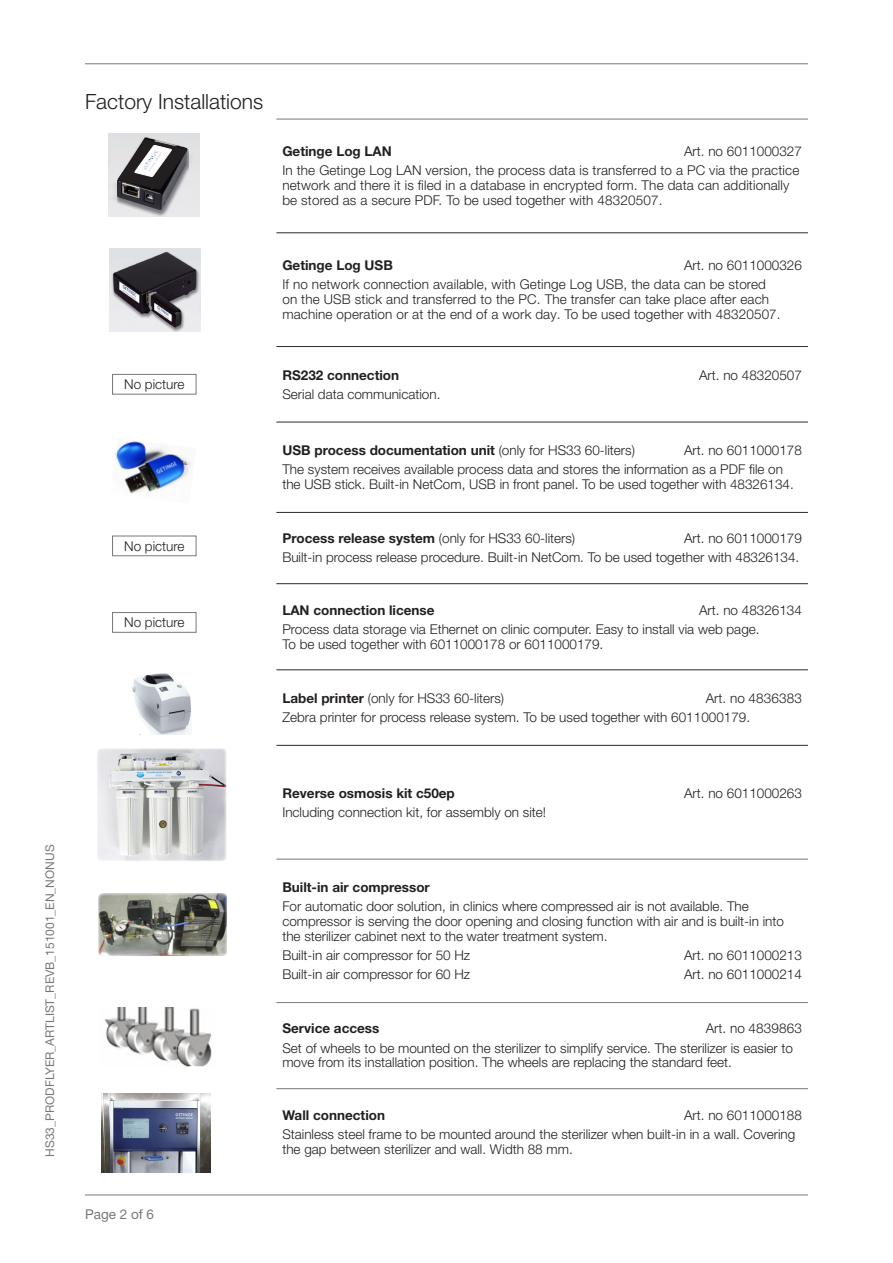
<style>
.page{position:relative;width:893px;height:1263px;background:#fff}
.page>*{position:absolute;margin:0;border:0;box-sizing:border-box;transform-origin:0 0}
.t1{font:300 21px "Helvetica Neue LT Pro";color:#231f20}
.t2{font:300 13.5px/14.9px "Helvetica Neue LT Pro";color:#231f20}
.t3{font:700 13.5px "Helvetica Neue LT Pro";color:#231f20}
.Body_copy{font:13.5px "Helvetica Neue LT Pro";color:#76787b}
.t4{font:12px "Helvetica Neue LT Pro";color:#76787b}
.s1{font-weight:300}
.s2{font-weight:700}
</style>
<div class="page">
<hr style="left:85px;top:63px;width:723px;height:1px;background:#76787b">
<hr style="left:85px;top:1194px;width:723px;height:1px;background:#76787b">
<hr style="left:276px;top:119px;width:532px;height:1px;background:#76787b">
<hr style="left:276px;top:859px;width:532px;height:1px;background:#76787b">
<hr style="left:276px;top:1002px;width:532px;height:1px;background:#76787b">
<hr style="left:276px;top:1088px;width:532px;height:1px;background:#76787b">
<hr style="left:276px;top:233px;width:532px;height:1px;background:#302a28">
<hr style="left:276px;top:346px;width:532px;height:1px;background:#302a28">
<hr style="left:276px;top:422px;width:532px;height:1px;background:#302a28">
<hr style="left:276px;top:512px;width:532px;height:1px;background:#302a28">
<hr style="left:276px;top:583px;width:532px;height:1px;background:#302a28">
<hr style="left:276px;top:669px;width:532px;height:1px;background:#302a28">
<hr style="left:276px;top:745px;width:532px;height:1px;background:#302a28">
<div style="left:112px;top:374px;width:84px;height:20px;border:1px solid #76787b"></div>
<img style="left:115px;top:441px;width:77px;height:53px">
<div style="left:112px;top:536px;width:84px;height:20px;border:1px solid #76787b"></div>
<img style="left:97px;top:748px;width:129px;height:113px">
<img style="left:98px;top:893px;width:129px;height:63px">
<img style="left:104px;top:1008px;width:108px;height:58px">
<img style="left:102px;top:1093px;width:108px;height:80px">
<img style="left:110px;top:1101px;width:90px;height:72px">
<img style="left:132px;top:673px;width:60px;height:61px">
<svg style="left:132px;top:706px;width:20px;height:29px"></svg>
<img style="left:110px;top:249px;width:90px;height:82px">
<img style="left:116px;top:212px;width:74px;height:4px">
<svg style="left:108px;top:133px;width:92px;height:79px;background:#868587"></svg>
<img style="left:142px;top:150px;width:20px;height:22px">
<img style="left:109px;top:134px;width:7px;height:82px">
<img style="left:190px;top:134px;width:9px;height:82px">
<div style="left:112px;top:612px;width:84px;height:20px;border:1px solid #76787b"></div>
<p class="t4" style="left:43px;top:1157px;width:314px;rotate:-90deg">HS33_PRODFLYER_ARTLIST_REVB_151001_EN_NONUS</p>
<p class="t1" style="left:85px;top:88px;width:180px">Factory Installations</p>
<p class="t3" style="left:282px;top:143px;width:111px">Getinge Log LAN</p>
<p class="t2" style="left:684px;top:144px;width:119px">Art. no 6011000327</p>
<p class="t2" style="left:282px;top:163px;width:518px">In the Getinge Log LAN version, the process data is transferred to a PC via the practice network and there it is filed in a database in encrypted form. The data can additionally be stored as a secure PDF. To be used together with 48320507.</p>
<p class="t2" style="left:124px;top:377px;width:62px">No picture</p>
<p class="t2" style="left:124px;top:538px;width:62px">No picture</p>
<p class="t2" style="left:124px;top:615px;width:62px">No picture</p>
<p class="t3" style="left:282px;top:257px;width:112px">Getinge Log USB</p>
<p class="t2" style="left:684px;top:258px;width:119px">Art. no 6011000326</p>
<p class="t2" style="left:282px;top:277px;width:500px">If no network connection available, with Getinge Log USB, the data can be stored on the USB stick and transferred to the PC. The transfer can take place after each machine operation or at the end of a work day. To be used together with 48320507.</p>
<p class="t3" style="left:282px;top:366px;width:118px">RS232 connection</p>
<p class="t2" style="left:699px;top:367px;width:104px">Art. no 48320507</p>
<p class="t2" style="left:282px;top:386px;width:160px">Serial data communication.</p>
<p class="t3" style="left:282px;top:442px;width:354px">USB process documentation unit <span class="s1">(only for HS33 60-liters)</span></p>
<p class="t2" style="left:684px;top:443px;width:119px">Art. no 6011000178</p>
<p class="t2" style="left:282px;top:462px;width:513px">The system receives available process data and stores the information as a PDF file on the USB stick. Built-in NetCom, USB in front panel. To be used together with 48326134.</p>
<p class="t2" style="left:282px;top:531px;width:294px"><span class="s2">Process release system</span> (only for HS33 60-liters)</p>
<p class="t2" style="left:684px;top:531px;width:119px">Art. no 6011000179</p>
<p class="t2" style="left:282px;top:550px;width:518px">Built-in process release procedure. Built-in NetCom. To be used together with 48326134.</p>
<p class="t3" style="left:282px;top:601px;width:154px">LAN connection license</p>
<p class="t2" style="left:699px;top:602px;width:104px">Art. no 48326134</p>
<p class="t2" style="left:282px;top:621px;width:479px">Process data storage via Ethernet on clinic computer. Easy to install via web page.</p>
<p class="t2" style="left:282px;top:636px;width:322px">To be used together with 6011000178 or 6011000179.</p>
<p class="t2" style="left:282px;top:690px;width:223px"><span class="s2">Label printer</span> (only for HS33 60-liters)</p>
<p class="t2" style="left:706px;top:690px;width:98px">Art. no 4836383</p>
<p class="t2" style="left:282px;top:709px;width:469px">Zebra printer for process release system. To be used together with 6011000179.</p>
<p class="Body_copy" style="left:85px;top:1206px;width:71px">Page 2 of 6</p>
<p class="t3" style="left:282px;top:784px;width:174px">Reverse osmosis kit c50ep</p>
<p class="t2" style="left:684px;top:785px;width:119px">Art. no 6011000263</p>
<p class="t2" style="left:282px;top:804px;width:265px">Including connection kit, for assembly on site!</p>
<p class="t3" style="left:282px;top:879px;width:149px">Built-in air compressor</p>
<p class="t2" style="left:282px;top:899px;width:503px">For automatic door solution, in clinics where compressed air is not available. The compressor is serving the door opening and closing function with air and is built-in into the sterilizer cabinet next to the water treatment system.</p>
<p class="t2" style="left:282px;top:947px;width:189px">Built-in air compressor for 50 Hz</p>
<p class="t2" style="left:684px;top:947px;width:119px">Art. no 6011000213</p>
<p class="t2" style="left:282px;top:967px;width:189px">Built-in air compressor for 60 Hz</p>
<p class="t2" style="left:684px;top:967px;width:119px">Art. no 6011000214</p>
<p class="t3" style="left:282px;top:1020px;width:99px">Service access</p>
<p class="t2" style="left:706px;top:1021px;width:98px">Art. no 4839863</p>
<p class="t2" style="left:282px;top:1040px;width:512px">Set of wheels to be mounted on the sterilizer to simplify service. The sterilizer is easier to move from its installation position. The wheels are replacing the standard feet.</p>
<p class="t3" style="left:282px;top:1106px;width:104px">Wall connection</p>
<p class="t2" style="left:684px;top:1107px;width:119px">Art. no 6011000188</p>
<p class="t2" style="left:282px;top:1126px;width:514px">Stainless steel frame to be mounted around the sterilizer when built-in in a wall. Covering the gap between sterilizer and wall. Width 88 mm.</p>
</div>
